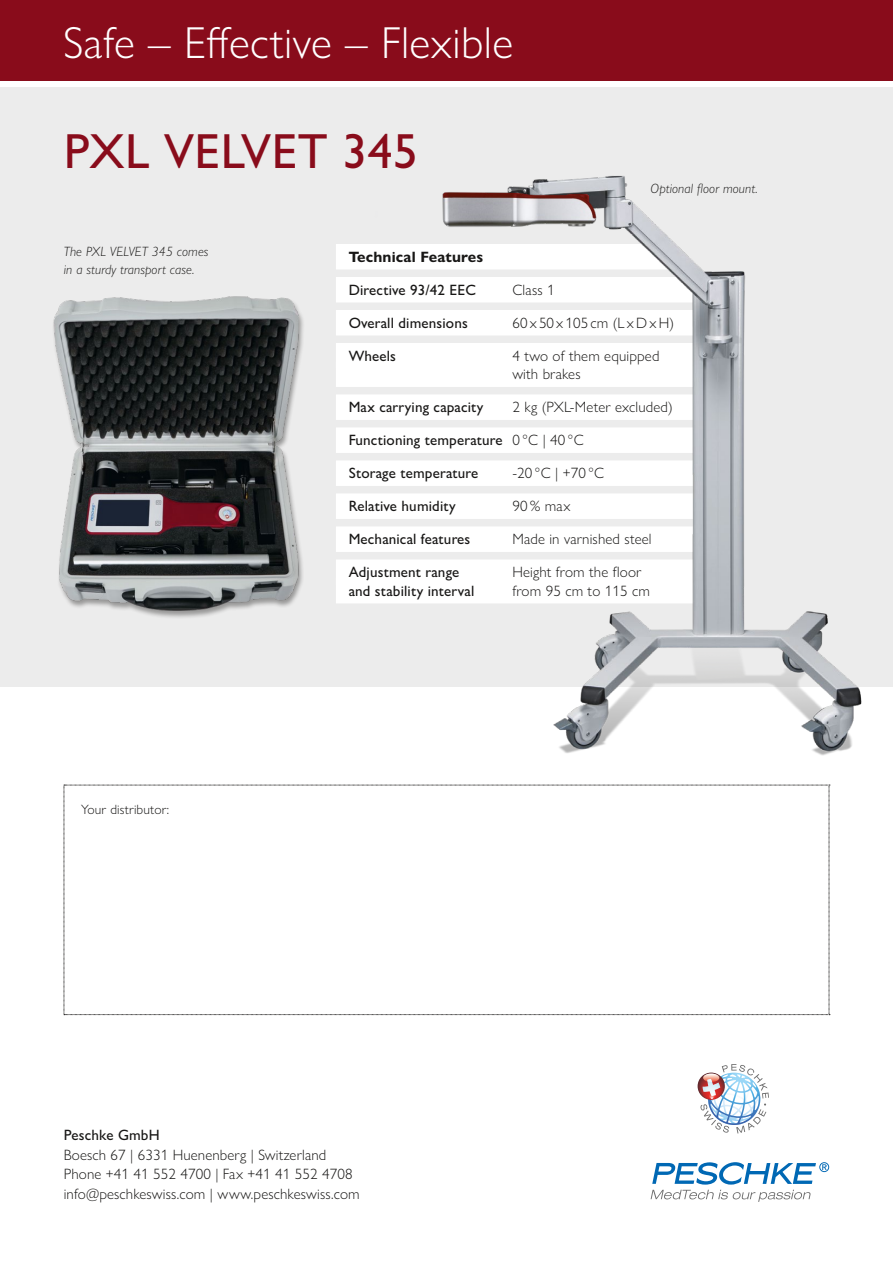
<style>
.page{position:relative;width:893px;height:1263px;background:#fff}
.page>*{position:absolute;margin:0;border:0;box-sizing:border-box;transform-origin:0 0}
.t1{font:500 49.5px "Gill Sans Nova";letter-spacing:.01em;color:#890c1b}
.t2{font:300 45px "Gill Sans Nova";letter-spacing:.01em;color:#fff}
.t3{font:300 15px/19.5px "Gill Sans Nova";letter-spacing:.01em;color:#181716}
.t4{font:500 15px "Gill Sans Nova";letter-spacing:.01em;color:#181716}
.t5{font:300 15px "Gill Sans Nova";letter-spacing:.145em;color:#181716}
.t6{font:700 15px "Gill Sans Nova";letter-spacing:.01em;color:#181716}
.t7{font:italic 300 13.5px/18px "Gill Sans Nova";letter-spacing:.01em;color:#181716}
.t8{font:300 13.5px "Gill Sans Nova";letter-spacing:.01em;color:#181716}
.s1{font-weight:300}
</style>
<div class="page">
<svg style="left:651px;top:1190px;width:160px;height:12px"></svg>
<svg style="left:652px;top:1162px;width:177px;height:22px"></svg>
<svg style="left:698px;top:1072px;width:27px;height:28px"></svg>
<svg style="left:700px;top:1064px;width:69px;height:69px"></svg>
<div style="left:0;top:87px;width:893px;height:600px;background:#ececec"></div>
<svg style="left:64px;top:785px;width:766px;height:230px"></svg>
<div style="left:336px;top:244px;width:375px;height:25px;background:#fff"></div>
<div style="left:336px;top:277px;width:375px;height:25px;background:#fff"></div>
<div style="left:336px;top:310px;width:375px;height:25px;background:#fff"></div>
<div style="left:336px;top:343px;width:375px;height:25px;background:#fff"></div>
<div style="left:336px;top:361px;width:375px;height:26px;background:#fff"></div>
<div style="left:336px;top:394px;width:375px;height:26px;background:#fff"></div>
<div style="left:336px;top:427px;width:375px;height:26px;background:#fff"></div>
<div style="left:336px;top:460px;width:375px;height:26px;background:#fff"></div>
<div style="left:336px;top:493px;width:375px;height:26px;background:#fff"></div>
<div style="left:336px;top:526px;width:375px;height:26px;background:#fff"></div>
<div style="left:336px;top:559px;width:375px;height:26px;background:#fff"></div>
<div style="left:336px;top:578px;width:375px;height:25px;background:#fff"></div>
<div style="left:0;top:0;width:893px;height:81px;background:#890c1b"></div>
<img style="left:53px;top:296px;width:250px;height:322px">
<img style="left:508px;top:175px;width:354px;height:581px">
<img style="left:442px;top:188px;width:156px;height:42px">
<h2 class="t2" style="left:63px;top:16px;width:451px">Safe – Effective – Flexible</h2>
<h1 class="t1" style="left:64px;top:121px;width:356px">PXL VELVET 345</h1>
<p class="t7" style="left:651px;top:179px;width:109px">Optional floor mount.</p>
<p class="t7" style="left:64px;top:243px;width:146px">The PXL VELVET 345 comes in a sturdy transport case.</p>
<p class="t8" style="left:81px;top:801px;width:89px">Your distributor:</p>
<p class="t6" style="left:349px;top:247px;width:136px">Technical Features</p>
<p class="t4" style="left:349px;top:281px;width:129px">Directive 93/42 EEC</p>
<p class="t3" style="left:512px;top:280px;width:44px">Class 1</p>
<p class="t4" style="left:349px;top:314px;width:121px">Overall dimensions</p>
<p class="t5" style="left:512px;top:314px;width:163px">60x50x105cm (LxDxH)</p>
<p class="t4" style="left:349px;top:347px;width:49px">Wheels</p>
<p class="t3" style="left:512px;top:346px;width:149px;line-height:18.5px">4 two of them equipped with brakes</p>
<p class="t4" style="left:349px;top:398px;width:136px">Max carrying capacity</p>
<p class="t3" style="left:512px;top:397px;width:162px">2 kg (PXL-Meter excluded)</p>
<p class="t4" style="left:349px;top:431px;width:237px">Functioning temperature <span class="s1">0 °C | 40 °C</span></p>
<p class="t4" style="left:349px;top:464px;width:131px">Storage temperature</p>
<p class="t3" style="left:512px;top:463px;width:93px">-20 °C | +70 °C</p>
<p class="t4" style="left:349px;top:497px;width:108px">Relative humidity</p>
<p class="t3" style="left:512px;top:496px;width:60px">90 % max</p>
<p class="t4" style="left:349px;top:530px;width:123px">Mechanical features</p>
<p class="t3" style="left:512px;top:529px;width:141px">Made in varnished steel</p>
<p class="t4" style="left:349px;top:563px;width:112px">Adjustment range</p>
<p class="t3" style="left:512px;top:562px;width:131px">Height from the floor</p>
<p class="t4" style="left:349px;top:581px;width:127px">and stability interval</p>
<p class="t3" style="left:512px;top:581px;width:139px">from 95 cm to 115 cm</p>
<p class="t4" style="left:64px;top:1126px;width:97px">Peschke GmbH</p>
<p class="t3" style="left:64px;top:1145px;width:297px">Boesch 67 | 6331 Huenenberg | Switzerland<br>Phone +41 41 552 4700 | Fax +41 41 552 4708 info@peschkeswiss.com | www.peschkeswiss.com</p>
</div>
